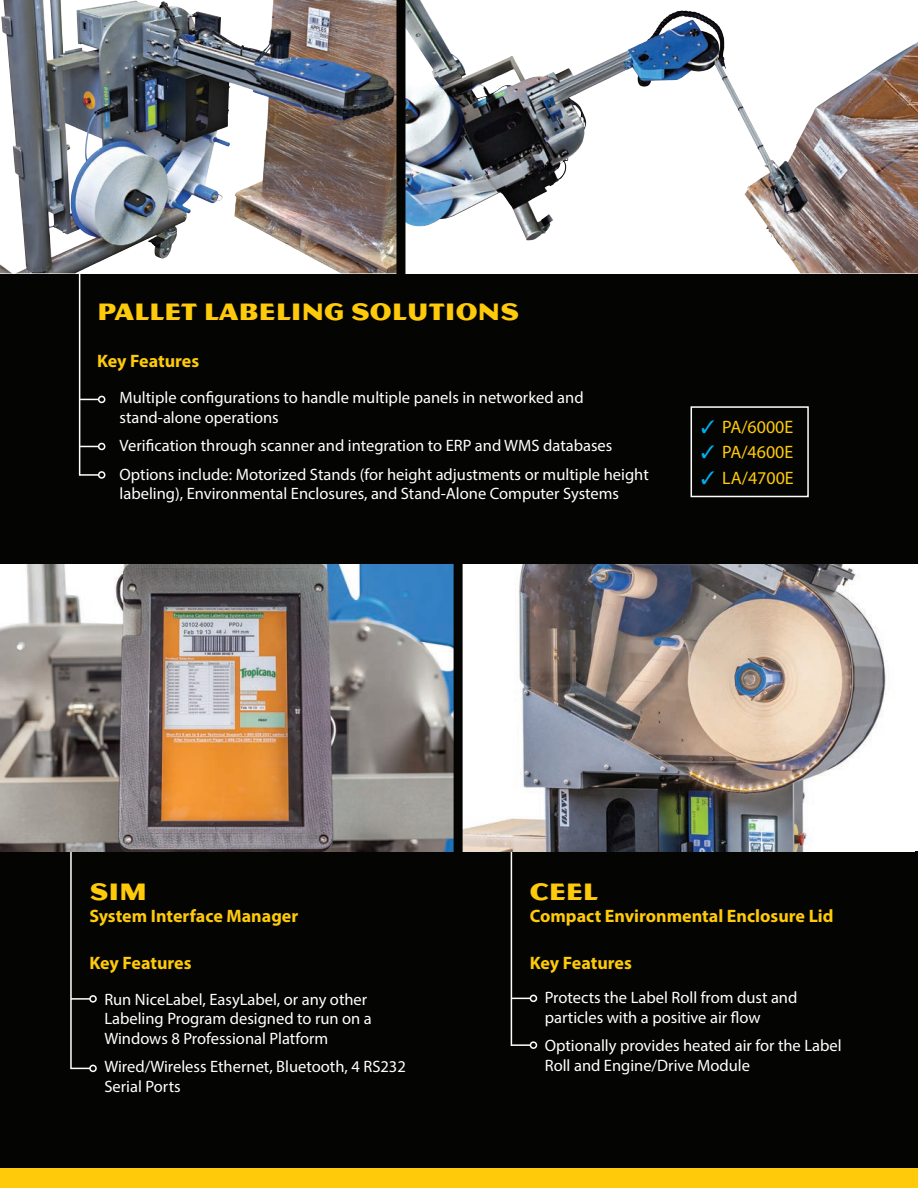
<style>
.page{position:relative;width:918px;height:1188px;background:#fff}
.page>*{position:absolute;margin:0;border:0;box-sizing:border-box;transform-origin:0 0}
.t1{font:25.5px "Magnesium MVB Std";color:#feca0a}
.t2{font:700 18px "Myriad Pro";color:#feca0a}
.t3{font:18px "Myriad Pro";color:#feca0a}
.t4{font:16.5px/19.5px "Myriad Pro";color:#fff}
.s1{color:#00aeef}
</style>
<div class="page">
<div style="left:0;top:568px;width:918px;height:620px;background:#040503"></div>
<div style="left:0;top:0;width:918px;height:569px;background:#040503"></div>
<svg style="left:72px;top:998px;width:17px;height:2px"></svg>
<div style="left:89px;top:995px;width:8px;height:8px;border:2px solid #fff;border-radius:50%"></div>
<svg style="left:72px;top:1068px;width:17px;height:1px"></svg>
<div style="left:89px;top:1065px;width:8px;height:7px;border:2px solid #fff;border-radius:50%"></div>
<hr style="left:511px;top:812px;width:1px;height:234px;background:#fff">
<svg style="left:512px;top:998px;width:18px;height:1px"></svg>
<div style="left:530px;top:995px;width:7px;height:7px;border:2px solid #fff;border-radius:50%"></div>
<svg style="left:512px;top:1044px;width:18px;height:2px"></svg>
<div style="left:530px;top:1041px;width:7px;height:8px;border:2px solid #fff;border-radius:50%"></div>
<img style="left:0;top:564px;width:915px;height:287px">
<hr style="left:70px;top:838px;width:2px;height:231px;background:#fff">
<img style="left:0;top:0;width:1px;height:622px">
<div style="left:454px;top:562px;width:9px;height:292px;background:#040503"></div>
<div style="left:691px;top:406px;width:118px;height:91px;background:#040503;border:2px solid #fff"></div>
<hr style="left:79px;top:242px;width:1px;height:234px;background:#fff">
<svg style="left:80px;top:399px;width:18px;height:1px"></svg>
<div style="left:98px;top:396px;width:7px;height:7px;border:2px solid #fff;border-radius:50%"></div>
<svg style="left:80px;top:474px;width:18px;height:2px"></svg>
<div style="left:98px;top:471px;width:7px;height:8px;border:2px solid #fff;border-radius:50%"></div>
<svg style="left:80px;top:446px;width:18px;height:1px"></svg>
<div style="left:98px;top:443px;width:7px;height:7px;border:2px solid #fff;border-radius:50%"></div>
<img style="left:0;top:0;width:396px;height:273px">
<img style="left:3px;top:0;width:270px;height:60px">
<svg style="left:405px;top:0;width:513px;height:273px;background:#d5d2d2"></svg>
<img style="left:405px;top:0;width:181px;height:241px">
<div style="left:0;top:1168px;width:918px;height:20px;background:#feca0a"></div>
<h1 class="t1" style="left:97px;top:296px;width:424px">PALLET LABELING SOLUTIONS</h1>
<p class="t2" style="left:97px;top:349px;width:104px">Key Features</p>
<p class="t4" style="left:120px;top:388px;width:466px">Multiple configurations to handle multiple panels in networked and stand-alone operations</p>
<p class="t4" style="left:120px;top:431px;width:531px;line-height:28.5px">Verification through scanner and integration to ERP and WMS databases<br>Options include: Motorized Stands (for height adjustments or multiple height</p>
<p class="t4" style="left:120px;top:483px;width:501px">labeling), Environmental Enclosures, and Stand-Alone Computer Systems</p>
<p class="t3" style="left:701px;top:416px;width:94px"><span class="s1">✓</span> PA/6000E</p>
<p class="t3" style="left:701px;top:441px;width:94px"><span class="s1">✓</span> PA/4600E</p>
<p class="t3" style="left:701px;top:467px;width:94px"><span class="s1">✓</span> LA/4700E</p>
<h1 class="t1" style="left:89px;top:876px;width:59px">SIM</h1>
<p class="t2" style="left:89px;top:904px;width:210px">System Interface Manager</p>
<p class="t2" style="left:89px;top:951px;width:104px">Key Features</p>
<p class="t4" style="left:104px;top:989px;width:269px">Run NiceLabel, EasyLabel, or any other<br>Labeling Program designed to run on a<br>Windows 8 Professional Platform</p>
<p class="t4" style="left:104px;top:1056px;width:303px">Wired/Wireless Ethernet, Bluetooth, 4 RS232<br>Serial Ports</p>
<h1 class="t1" style="left:530px;top:876px;width:70px">CEEL</h1>
<p class="t2" style="left:530px;top:904px;width:305px">Compact Environmental Enclosure Lid</p>
<p class="t2" style="left:530px;top:951px;width:104px">Key Features</p>
<p class="t4" style="left:545px;top:988px;width:254px">Protects the Label Roll from dust and particles with a positive air flow</p>
<p class="t4" style="left:545px;top:1036px;width:298px">Optionally provides heated air for the Label<br>Roll and Engine/Drive Module</p>
</div>
